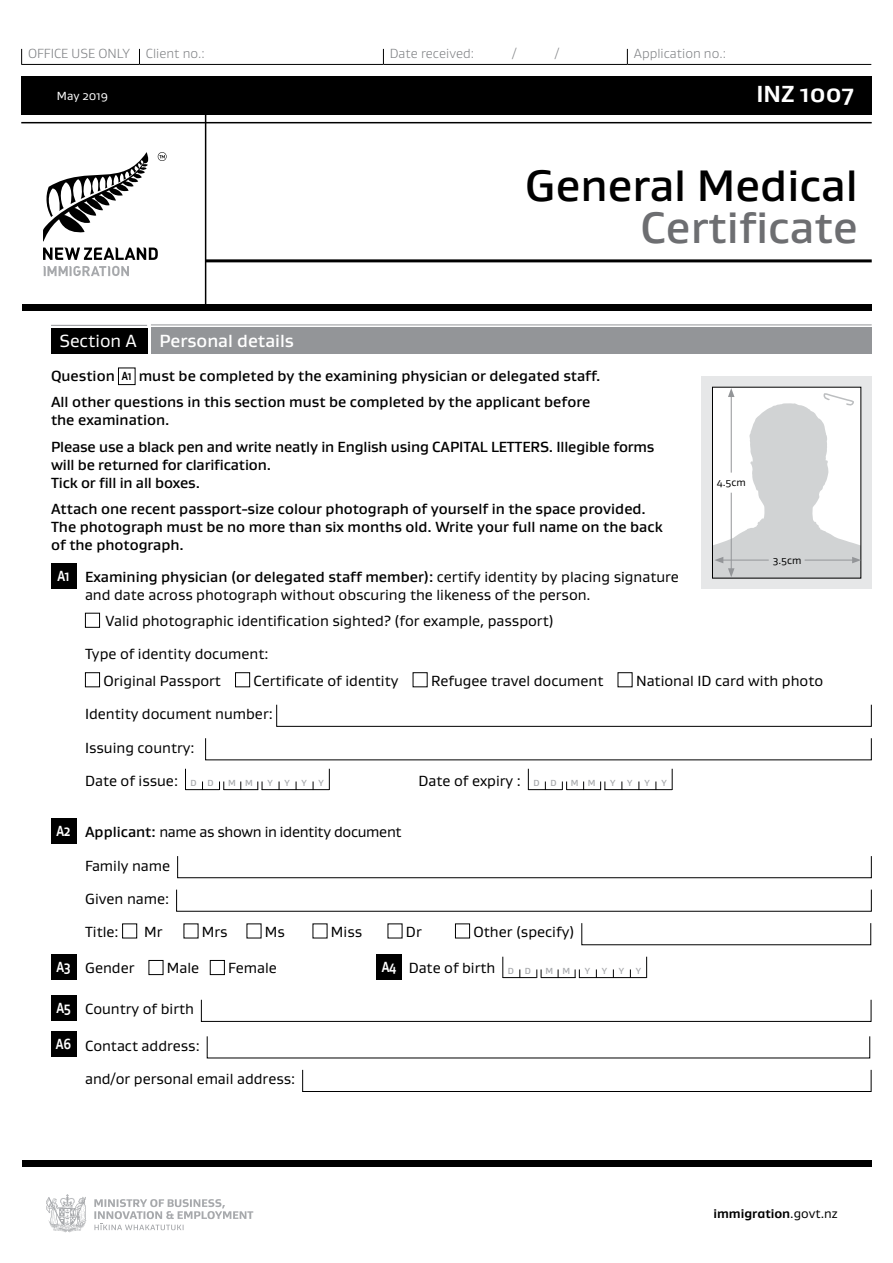
<style>
.page{position:relative;width:893px;height:1263px;background:#fff}
.page>*{position:absolute;margin:0;border:0;box-sizing:border-box;transform-origin:0 0}
.t1{font:500 45px "Gustan";color:#000}
.t2{font:500 45px "Gustan";color:#6d6e71}
.t3{font:700 23.7px "Gustan";color:#fff}
.t4{font:500 18px "Gustan";color:#fff}
.t5{font:18px "Gustan";color:#fff}
.t6{font:15px/32.7px "Gustan";color:#000}
.t7{font:500 15px/18px "Gustan";color:#000}
.t8{font:15px "Gustan";letter-spacing:-.02em;color:#000}
.t9{font:700 15px "Gustan";color:#fff;scale:.8 1}
.t10{font:300 13.5px "Gustan";color:#808285}
.t11{font:700 12.9px "Gustan";color:#000}
.t12{font:12px "Gustan";color:#fff}
.t13{font:10.5px "Gustan";color:#000}
.t14{font:500 9px "Gustan";color:#a7a9ac}
.s1{font-weight:700;font-size:12px}
.s2{font-weight:700;color:#fff}
.s3{font-weight:500}
.s4{font-weight:500;font-size:9px;color:#a7a9ac}
.s5{font-weight:400}
</style>
<div class="page">
<div style="left:21px;top:77px;width:851px;height:38px;background:#000"></div>
<hr style="left:21px;top:122px;width:851px;height:1px;background:#000">
<hr style="left:206px;top:259px;width:666px;height:3px;background:#000">
<hr style="left:21px;top:64px;width:118px;height:1px;background:#000">
<svg style="left:21px;top:49px;width:1px;height:15px"></svg>
<svg style="left:139px;top:49px;width:1px;height:15px"></svg>
<svg style="left:383px;top:49px;width:1px;height:15px"></svg>
<svg style="left:627px;top:49px;width:1px;height:15px"></svg>
<hr style="left:139px;top:64px;width:244px;height:1px;background:#000">
<hr style="left:383px;top:64px;width:244px;height:1px;background:#000">
<hr style="left:627px;top:64px;width:244px;height:1px;background:#000">
<svg style="left:43px;top:152px;width:106px;height:89px"></svg>
<svg style="left:158px;top:152px;width:9px;height:9px"></svg>
<svg style="left:43px;top:247px;width:115px;height:13px"></svg>
<svg style="left:43px;top:266px;width:86px;height:10px"></svg>
<div style="left:22px;top:305px;width:850px;height:6px;background:#000"></div>
<hr style="left:205px;top:85px;width:1px;height:221px;background:#000">
<div style="left:22px;top:1160px;width:850px;height:6px;background:#000"></div>
<svg style="left:46px;top:1194px;width:41px;height:38px"></svg>
<svg style="left:94px;top:1199px;width:159px;height:31px"></svg>
<div style="left:51px;top:328px;width:96px;height:25px;background:#000"></div>
<hr style="left:51px;top:325px;width:96px;height:1px;background:#939598">
<div style="left:151px;top:327px;width:721px;height:26px;background:#939598"></div>
<hr style="left:151px;top:325px;width:721px;height:1px;background:#939598">
<div style="left:118px;top:368px;width:17px;height:17px;border:1px solid #000"></div>
<div style="left:51px;top:564px;width:25px;height:25px;background:#000"></div>
<div style="left:85px;top:613px;width:15px;height:15px;border:1px solid #000"></div>
<div style="left:85px;top:672px;width:15px;height:15px;border:1px solid #000"></div>
<div style="left:235px;top:672px;width:15px;height:15px;border:1px solid #000"></div>
<div style="left:413px;top:672px;width:15px;height:15px;border:1px solid #000"></div>
<div style="left:618px;top:672px;width:14px;height:15px;border:1px solid #000"></div>
<svg style="left:276px;top:704px;width:596px;height:23px"></svg>
<svg style="left:205px;top:738px;width:667px;height:23px"></svg>
<svg style="left:185px;top:769px;width:1px;height:20px"></svg>
<svg style="left:329px;top:769px;width:1px;height:21px"></svg>
<svg style="left:219px;top:781px;width:5px;height:9px"></svg>
<svg style="left:257px;top:781px;width:6px;height:9px"></svg>
<hr style="left:185px;top:789px;width:34px;height:1px;background:#000">
<hr style="left:224px;top:789px;width:34px;height:1px;background:#000">
<hr style="left:262px;top:789px;width:67px;height:1px;background:#000">
<svg style="left:528px;top:769px;width:1px;height:20px"></svg>
<svg style="left:672px;top:769px;width:1px;height:21px"></svg>
<svg style="left:562px;top:781px;width:5px;height:9px"></svg>
<svg style="left:600px;top:781px;width:5px;height:9px"></svg>
<hr style="left:528px;top:789px;width:34px;height:1px;background:#000">
<hr style="left:567px;top:789px;width:34px;height:1px;background:#000">
<hr style="left:604px;top:789px;width:68px;height:1px;background:#000">
<div style="left:51px;top:818px;width:25px;height:25px;background:#000"></div>
<svg style="left:177px;top:856px;width:695px;height:22px"></svg>
<svg style="left:176px;top:889px;width:696px;height:23px"></svg>
<div style="left:122px;top:923px;width:15px;height:15px;border:1px solid #000"></div>
<div style="left:455px;top:923px;width:15px;height:15px;border:1px solid #000"></div>
<svg style="left:581px;top:923px;width:290px;height:22px"></svg>
<div style="left:51px;top:954px;width:25px;height:25px;background:#000"></div>
<div style="left:149px;top:960px;width:14px;height:15px;border:1px solid #000"></div>
<div style="left:210px;top:960px;width:15px;height:15px;border:1px solid #000"></div>
<div style="left:377px;top:954px;width:25px;height:25px;background:#000"></div>
<svg style="left:502px;top:957px;width:1px;height:21px"></svg>
<svg style="left:646px;top:957px;width:1px;height:21px"></svg>
<svg style="left:536px;top:969px;width:6px;height:9px"></svg>
<svg style="left:575px;top:969px;width:5px;height:9px"></svg>
<hr style="left:503px;top:977px;width:34px;height:1px;background:#000">
<hr style="left:541px;top:977px;width:34px;height:1px;background:#000">
<hr style="left:579px;top:977px;width:67px;height:1px;background:#000">
<div style="left:51px;top:995px;width:25px;height:25px;background:#000"></div>
<svg style="left:201px;top:999px;width:671px;height:23px"></svg>
<div style="left:51px;top:1032px;width:25px;height:25px;background:#000"></div>
<svg style="left:206px;top:1036px;width:664px;height:23px"></svg>
<svg style="left:302px;top:1069px;width:570px;height:23px"></svg>
<div style="left:702px;top:376px;width:170px;height:213px;background:#e6e7e8"></div>
<svg style="left:712px;top:388px;width:149px;height:190px;background:#e2e3e4"></svg>
<p class="t10" style="left:28px;top:45px;width:178px">OFFICE USE ONLY Client no.:</p>
<p class="t10" style="left:390px;top:45px;width:86px">Date received:</p>
<p class="t10" style="left:512px;top:45px;width:6px">/</p>
<p class="t10" style="left:555px;top:45px;width:6px">/</p>
<p class="t10" style="left:634px;top:45px;width:94px">Application no.:</p>
<p class="t12" style="left:57px;top:88px;width:53px">May 2019</p>
<h2 class="t3" style="left:756px;top:78px;width:99px">INZ 1007</h2>
<h1 class="t1" style="left:525px;top:156px;width:334px">General Medical</h1>
<h1 class="t2" style="left:640px;top:198px;width:219px">Certificate</h1>
<p class="t5" style="left:60px;top:329px;width:79px">Section A</p>
<p class="t4" style="left:159px;top:329px;width:136px">Personal details</p>
<p class="t7" style="left:51px;top:362px;width:551px;line-height:26.5px">Question <span class="s1">A1</span> must be completed by the examining physician or delegated staff.<br>All other questions in this section must be completed by the applicant before</p>
<p class="t7" style="left:51px;top:407px;width:605px;line-height:26.5px">the examination.<br>Please use a black pen and write neatly in English using CAPITAL LETTERS. Illegible forms</p>
<p class="t7" style="left:51px;top:455px;width:221px">will be returned for clarification.<br>Tick or fill in all boxes.</p>
<p class="t7" style="left:51px;top:500px;width:613px">Attach one recent passport-size colour photograph of yourself in the space provided.<br>The photograph must be no more than six months old. Write your full name on the back of the photograph.</p>
<p class="t6" style="left:85px;top:567px;width:595px;line-height:18px;text-indent:-28px"><span class="s2">A1</span> <span class="s3">Examining physician (or delegated staff member):</span> certify identity by placing signature and date across photograph without obscuring the likeness of the person.</p>
<p class="t6" style="left:106px;top:604px;width:450px">Valid photographic identification sighted? (for example, passport)</p>
<p class="t6" style="left:103px;top:640px;width:167px;line-height:26.5px;text-indent:-18px">Type of identity document:<br>Original Passport</p>
<p class="t13" style="left:717px;top:476px;width:30px">4.5cm</p>
<p class="t13" style="left:773px;top:553px;width:30px">3.5cm</p>
<p class="t6" style="left:254px;top:664px;width:147px">Certificate of identity</p>
<p class="t6" style="left:431px;top:664px;width:174px">Refugee travel document</p>
<p class="t6" style="left:636px;top:664px;width:189px">National ID card with photo</p>
<p class="t6" style="left:85px;top:697px;width:189px">Identity document number:</p>
<p class="t6" style="left:85px;top:731px;width:130px">Issuing country:<br>Date of issue: <span class="s4">D D</span></p>
<p class="t14" style="left:228px;top:777px;width:26px">M M</p>
<p class="t14" style="left:267px;top:777px;width:7px">Y</p>
<p class="t14" style="left:284px;top:777px;width:7px">Y</p>
<p class="t14" style="left:301px;top:777px;width:7px">Y</p>
<p class="t14" style="left:318px;top:777px;width:7px">Y</p>
<p class="t6" style="left:419px;top:764px;width:139px">Date of expiry : <span class="s4">D D</span></p>
<p class="t14" style="left:571px;top:777px;width:26px">M M</p>
<p class="t14" style="left:610px;top:777px;width:7px">Y</p>
<p class="t14" style="left:627px;top:777px;width:7px">Y</p>
<p class="t14" style="left:644px;top:777px;width:7px">Y</p>
<p class="t14" style="left:661px;top:777px;width:7px">Y</p>
<p class="t8" style="left:57px;top:822px;width:347px"><span class="s2">A2</span> <span class="s3">Applicant:</span> name as shown in identity document</p>
<p class="t6" style="left:85px;top:849px;width:87px">Family name</p>
<p class="t6" style="left:85px;top:882px;width:86px">Given name:<br>Title:</p>
<p class="t6" style="left:144px;top:915px;width:20px">Mr</p>
<p class="t6" style="left:202px;top:915px;width:27px">Mrs</p>
<p class="t6" style="left:265px;top:915px;width:21px">Ms</p>
<p class="t6" style="left:331px;top:915px;width:33px">Miss</p>
<p class="t6" style="left:406px;top:915px;width:17px">Dr</p>
<p class="t6" style="left:473px;top:915px;width:102px">Other (specify)</p>
<p class="t6" style="left:56px;top:951px;width:79px"><span class="s2">A3</span> Gender</p>
<p class="t6" style="left:167px;top:951px;width:34px">Male</p>
<p class="t6" style="left:228px;top:951px;width:50px">Female</p>
<p class="t9" style="left:382px;top:957px;width:20px">A4</p>
<p class="t6" style="left:409px;top:951px;width:88px">Date of birth</p>
<p class="t14" style="left:508px;top:965px;width:25px">D D</p>
<p class="t14" style="left:545px;top:965px;width:26px">M M</p>
<p class="t14" style="left:585px;top:965px;width:7px">Y</p>
<p class="t14" style="left:602px;top:965px;width:7px">Y</p>
<p class="t14" style="left:619px;top:965px;width:7px">Y</p>
<p class="t14" style="left:636px;top:965px;width:7px">Y</p>
<p class="t6" style="left:56px;top:992px;width:139px"><span class="s2">A5</span> Country of birth</p>
<p class="t6" style="left:56px;top:1029px;width:145px"><span class="s2">A6</span> Contact address:</p>
<p class="t6" style="left:85px;top:1062px;width:212px">and/or personal email address:</p>
<p class="t11" style="left:713px;top:1205px;width:126px">immigration<span class="s5">.govt.nz</span></p>
</div>
